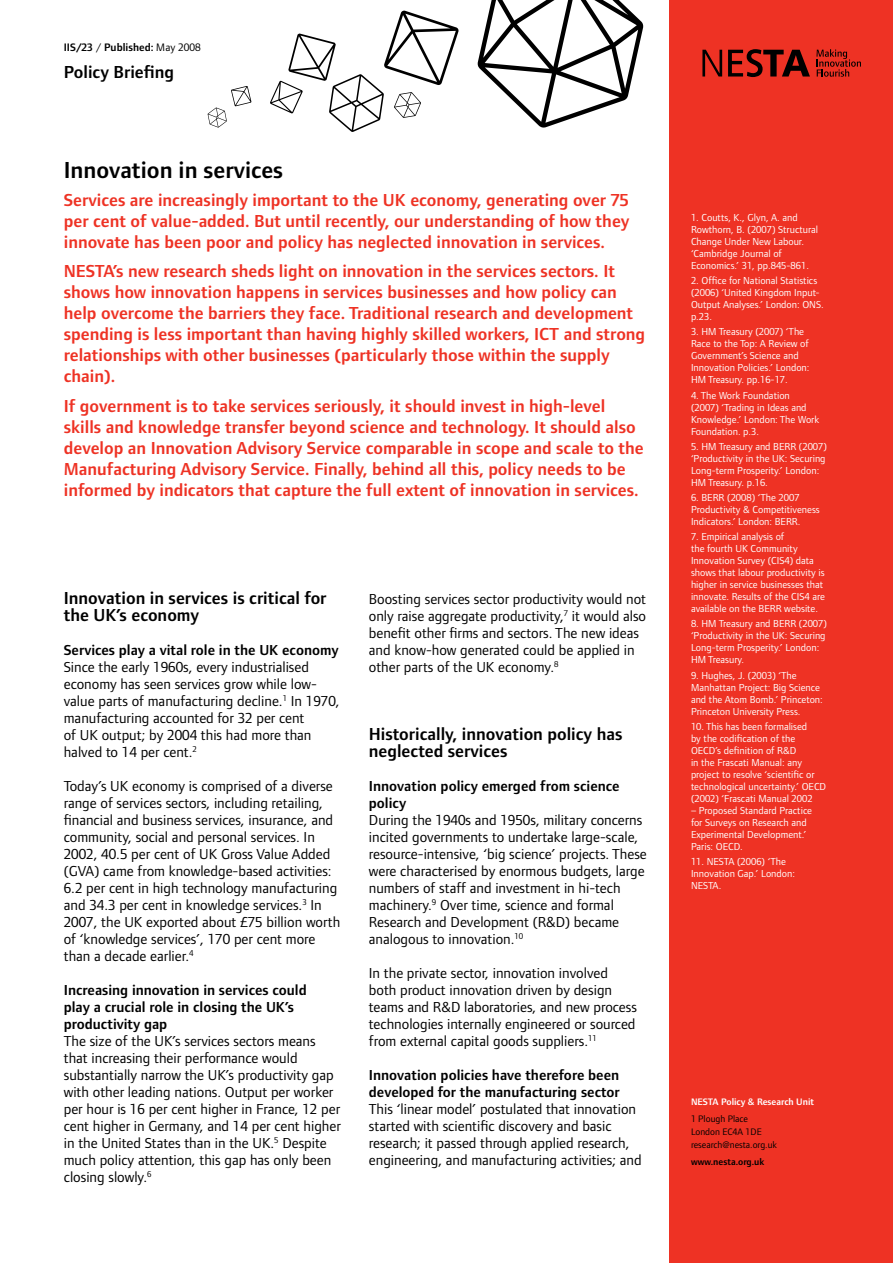
<style>
.page{position:relative;width:893px;height:1263px;background:#fff}
.page>*{position:absolute;margin:0;border:0;box-sizing:border-box;transform-origin:0 0}
.t1{font:600 24px "Foundry Form Sans";color:#000}
.t2{font:600 18px/21px "Foundry Form Sans";color:#ee3224}
.t3{font:600 18px/17px "Foundry Form Sans";color:#000}
.t4{font:15px/17px "Foundry Form Sans";color:#000}
.t5{font:600 15px/17px "Foundry Form Sans";color:#000}
.t6{font:600 11.25px "Foundry Form Sans";color:#000}
.t7{font:10.5px/12px "Foundry Form Sans";color:#fff}
.t8{font:9.75px/12.8px "Foundry Form Sans";color:#000}
.t9{font:600 9.75px "Foundry Form Sans";color:#fff}
.t10{font:600 9.75px "Foundry Form Sans";color:#000}
.s1{font-weight:400}
</style>
<div class="page">
<div style="left:670px;top:0;width:223px;height:1263px;background:#ee3224"></div>
<svg style="left:816px;top:49px;width:45px;height:28px"></svg>
<svg style="left:702px;top:50px;width:20px;height:27px"></svg>
<svg style="left:728px;top:49px;width:82px;height:28px"></svg>
<svg style="left:270px;top:10px;width:189px;height:122px"></svg>
<svg style="left:208px;top:86px;width:43px;height:42px"></svg>
<svg style="left:478px;top:0;width:165px;height:128px"></svg>
<p class="t6" style="left:64px;top:41px;width:138px">IIS/23 <span class="s1">/</span> Published: <span class="s1">May 2008</span></p>
<p class="t3" style="left:64px;top:64px;width:112px">Policy Briefing</p>
<h1 class="t1" style="left:64px;top:157px;width:221px">Innovation in services</h1>
<p class="t2" style="left:64px;top:189px;width:567px;text-align:justify">Services are increasingly important to the UK economy, generating over 75 per cent of value-added. But until recently, our understanding of how they innovate has been poor and policy has neglected innovation in services.</p>
<p class="t2" style="left:64px;top:260px;width:583px">NESTA’s new research sheds light on innovation in the services sectors. It shows how innovation happens in services businesses and how policy can help overcome the barriers they face. Traditional research and development spending is less important than having highly skilled workers, ICT and strong relationships with other businesses (particularly those within the supply chain).</p>
<p class="t2" style="left:64px;top:395px;width:581px">If government is to take services seriously, it should invest in high-level skills and knowledge transfer beyond science and technology. It should also develop an Innovation Advisory Service comparable in scope and scale to the Manufacturing Advisory Service. Finally, behind all this, policy needs to be informed by indicators that capture the full extent of innovation in services.</p>
<p class="t3" style="left:64px;top:589px;width:264px">Innovation in services is critical for the UK’s economy</p>
<p class="t5" style="left:64px;top:641px;width:276px">Services play a vital role in the UK economy</p>
<p class="t4" style="left:64px;top:658px;width:277px">Since the early 1960s, every industrialised economy has seen services grow while low&shy;value parts of manufacturing decline.<sup>1</sup> In 1970, manufacturing accounted for 32 per cent<br>of UK output; by 2004 this had more than halved to 14 per cent.<sup>2</sup></p>
<p class="t4" style="left:64px;top:777px;width:278px">Today’s UK economy is comprised of a diverse range of services sectors, including retailing, financial and business services, insurance, and community, social and personal services. In 2002, 40.5 per cent of UK Gross Value Added (GVA) came from knowledge-based activities:<br>6.2 per cent in high technology manufacturing and 34.3 per cent in knowledge services.<sup>3</sup> In 2007, the UK exported about £75 billion worth of ‘knowledge services’, 170 per cent more than a decade earlier.<sup>4</sup></p>
<p class="t5" style="left:64px;top:981px;width:244px">Increasing innovation in services could play a crucial role in closing the UK’s productivity gap</p>
<p class="t4" style="left:64px;top:1032px;width:279px">The size of the UK’s services sectors means that increasing their performance would substantially narrow the UK’s productivity gap with other leading nations. Output per worker per hour is 16 per cent higher in France, 12 per cent higher in Germany, and 14 per cent higher in the United States than in the UK.<sup>5</sup> Despite much policy attention, this gap has only been closing slowly.<sup>6</sup></p>
<p class="t4" style="left:369px;top:590px;width:279px">Boosting services sector productivity would not only raise aggregate productivity,<sup>7</sup> it would also benefit other firms and sectors. The new ideas and know-how generated could be applied in other parts of the UK economy.<sup>8</sup></p>
<p class="t3" style="left:369px;top:725px;width:255px">Historically, innovation policy has neglected services</p>
<p class="t5" style="left:369px;top:777px;width:252px">Innovation policy emerged from science policy</p>
<p class="t4" style="left:369px;top:811px;width:279px">During the 1940s and 1950s, military concerns incited governments to undertake large-scale, resource-intensive, ‘big science’ projects. These were characterised by enormous budgets, large numbers of staff and investment in hi-tech machinery.<sup>9</sup> Over time, science and formal Research and Development (R&amp;D) became analogous to innovation.<sup>10</sup></p>
<p class="t4" style="left:369px;top:964px;width:270px">In the private sector, innovation involved both product innovation driven by design teams and R&amp;D laboratories, and new process technologies internally engineered or sourced from external capital goods suppliers.<sup>11</sup></p>
<p class="t5" style="left:369px;top:1066px;width:252px">Innovation policies have therefore been developed for the manufacturing sector</p>
<p class="t4" style="left:369px;top:1100px;width:274px">This ‘linear model’ postulated that innovation started with scientific discovery and basic research; it passed through applied research, engineering, and manufacturing activities; and</p>
<p class="t7" style="left:691px;top:211px;width:129px">1. Coutts, K., Glyn, A. and<br>Rowthorn, B. (2007) Structural<br>Change Under New Labour. ‘Cambridge Journal of<br>Economics.’ 31, pp.845-861.</p>
<p class="t7" style="left:691px;top:274px;width:134px">2. Office for National Statistics (2006) ‘United Kingdom Input-<br>Output Analyses.’ London: ONS. p.23.</p>
<p class="t7" style="left:691px;top:326px;width:120px">3. HM Treasury (2007) ‘The<br>Race to the Top: A Review of<br>Government’s Science and<br>Innovation Policies.’ London:<br>HM Treasury. pp.16-17.</p>
<p class="t7" style="left:691px;top:389px;width:130px">4. The Work Foundation (2007) ‘Trading in Ideas and<br>Knowledge.’ London: The Work<br>Foundation. p.3.</p>
<p class="t7" style="left:691px;top:440px;width:137px">5. HM Treasury and BERR (2007) ‘Productivity in the UK: Securing<br>Long-term Prosperity.’ London:<br>HM Treasury. p.16.</p>
<p class="t7" style="left:691px;top:491px;width:130px">6. BERR (2008) ‘The 2007<br>Productivity &amp; Competitiveness<br>Indicators.’ London: BERR.</p>
<p class="t7" style="left:691px;top:530px;width:135px">7. Empirical analysis of<br>the fourth UK Community<br>Innovation Survey (CIS4) data shows that labour productivity is higher in service businesses that innovate. Results of the CIS4 are available on the BERR website.</p>
<p class="t7" style="left:691px;top:618px;width:137px">8. HM Treasury and BERR (2007) ‘Productivity in the UK: Securing<br>Long-term Prosperity.’ London:<br>HM Treasury.</p>
<p class="t7" style="left:691px;top:669px;width:133px">9. Hughes, J. (2003) ‘The<br>Manhattan Project: Big Science and the Atom Bomb.’ Princeton:<br>Princeton University Press.</p>
<p class="t7" style="left:691px;top:720px;width:137px">10. This has been formalised<br>by the codification of the<br>OECD’s definition of R&amp;D<br>in the Frascati Manual: any project to resolve ‘scientific or technological uncertainty.’ OECD (2002) ‘Frascati Manual 2002</p>
<p class="t7" style="left:691px;top:804px;width:123px">– Proposed Standard Practice for Surveys on Research and<br>Experimental Development.’<br>Paris: OECD.</p>
<p class="t7" style="left:691px;top:855px;width:106px">11. NESTA (2006) ‘The<br>Innovation Gap.’ London:<br>NESTA.</p>
<p class="t9" style="left:691px;top:1096px;width:125px">NESTA Policy &amp; Research Unit</p>
<p class="t8" style="left:691px;top:1112px;width:88px">1 Plough Place<br>London EC4A 1DE research@nesta.org.uk</p>
<p class="t10" style="left:691px;top:1156px;width:75px">www.nesta.org.uk</p>
</div>
